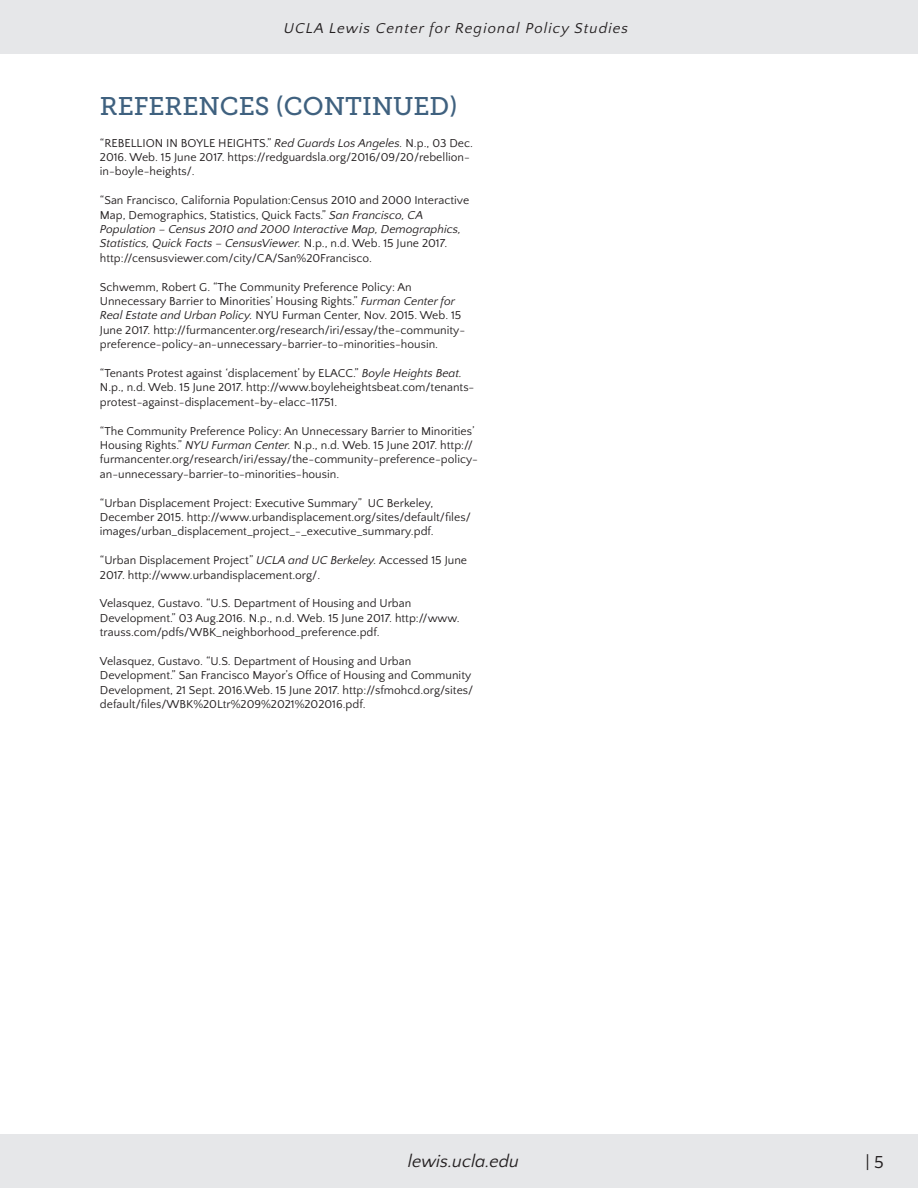
<style>
.page{position:relative;width:918px;height:1188px;background:#fff}
.page>*{position:absolute;margin:0;border:0;box-sizing:border-box;transform-origin:0 0}
.t1{font:25.5px "Museo Slab 500";color:#3f617f}
.t2{font:italic 18px "Quattrocento Sans";color:#231f20}
.t3{font:18px "Quattrocento Sans";color:#231f20}
.t4{font:italic 15px "Quattrocento Sans";letter-spacing:.07em;color:#231f20}
.t5{font:12px/14.4px "Quattrocento Sans";color:#231f20}
.s1{font-style:italic}
</style>
<div class="page">
<div style="left:0;top:1134px;width:918px;height:54px;background:#e6e7e9"></div>
<div style="left:0;top:0;width:918px;height:54px;background:#e6e7e9"></div>
<p class="t4" style="left:284px;top:20px;width:346px">UCLA Lewis Center for Regional Policy Studies</p>
<p class="t1" style="left:100px;top:92px;width:359px">REFERENCES (CONTINUED)</p>
<p class="t5" style="left:100px;top:136px;width:375px">“REBELLION IN BOYLE HEIGHTS.” <span class="s1">Red Guards Los Angeles.</span> N.p., 03 Dec.<br>2016. Web. 15 June 2017. https://redguardsla.org/2016/09/20/rebellion&shy;in-boyle-heights/.</p>
<p class="t5" style="left:100px;top:194px;width:371px">“San Francisco, California Population:Census 2010 and 2000 Interactive Map, Demographics, Statistics, Quick Facts.” <span class="s1">San Francisco, CA Population – Census 2010 and 2000 Interactive Map, Demographics, Statistics, Quick Facts – CensusViewer.</span> N.p., n.d. Web. 15 June 2017. http://censusviewer.com/city/CA/San%20Francisco.</p>
<p class="t5" style="left:100px;top:280px;width:367px">Schwemm, Robert G. “The Community Preference Policy: An Unnecessary Barrier to Minorities’ Housing Rights.” <span class="s1">Furman Center for Real Estate and Urban Policy.</span> NYU Furman Center, Nov. 2015. Web. 15<br>June 2017. http://furmancenter.org/research/iri/essay/the-community&shy;preference-policy-an-unnecessary-barrier-to-minorities-housin.</p>
<p class="t5" style="left:100px;top:366px;width:376px">“Tenants Protest against ‘displacement’ by ELACC.” <span class="s1">Boyle Heights Beat.<br></span>N.p., n.d. Web. 15 June 2017. http://www.boyleheightsbeat.com/tenants&shy;protest-against-displacement-by-elacc-11751.</p>
<p class="t5" style="left:100px;top:424px;width:380px">“The Community Preference Policy: An Unnecessary Barrier to Minorities’ Housing Rights.” <span class="s1">NYU Furman Center.</span> N.p., n.d. Web. 15 June 2017. http:// furmancenter.org/research/iri/essay/the-community-preference-policy&shy;an-unnecessary-barrier-to-minorities-housin.</p>
<p class="t5" style="left:100px;top:496px;width:372px">“Urban Displacement Project: Executive Summary” UC Berkeley,<br>December 2015. http://www.urbandisplacement.org/sites/default/files/ images/urban_displacement_project_-_executive_summary.pdf.</p>
<p class="t5" style="left:100px;top:554px;width:369px">“Urban Displacement Project” <span class="s1">UCLA and UC Berkeley.</span> Accessed 15 June<br>2017. http://www.urbandisplacement.org/.</p>
<p class="t5" style="left:100px;top:597px;width:361px">Velasquez, Gustavo. “U.S. Department of Housing and Urban<br>Development.” 03 Aug.2016. N.p., n.d. Web. 15 June 2017. http://www. trauss.com/pdfs/WBK_neighborhood_preference.pdf.</p>
<p class="t5" style="left:100px;top:654px;width:375px">Velasquez, Gustavo. “U.S. Department of Housing and Urban Development.” San Francisco Mayor’s Office of Housing and Community Development, 21 Sept. 2016.Web. 15 June 2017. http://sfmohcd.org/sites/ default/files/WBK%20Ltr%209%2021%202016.pdf.</p>
<h2 class="t2" style="left:408px;top:1152px;width:113px">lewis.ucla.edu</h2>
<h2 class="t3" style="left:865px;top:1153px;width:20px">| 5</h2>
</div>
